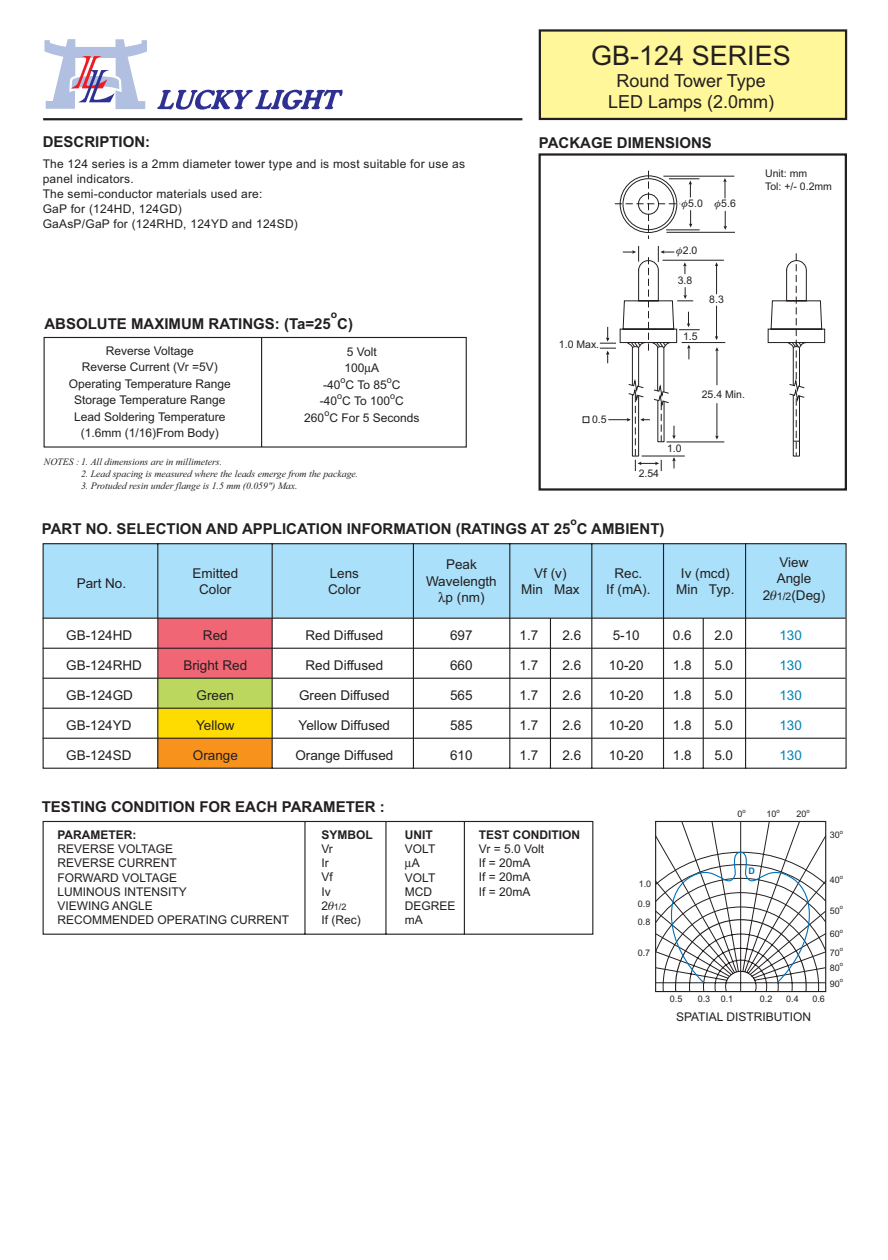
<style>
.page{position:relative;width:888px;height:1260px;background:#fff}
.page>*{position:absolute;margin:0;border:0;box-sizing:border-box;transform-origin:0 0}
.t1{font:27px "Arial";color:#231f20}
.t2{font:18px/21.8px "Arial";color:#231f20;text-align:center}
.t3{font:700 15px "Arial";color:#231f20}
.t4{font:13.5px/16.5px "Arial";color:#231f20;text-align:center}
.t5{font:13.5px "Arial";color:#0081b4}
.t6{font:12px/14.2px "Arial";color:#231f20}
.t7{font:12px/15px "Arial";letter-spacing:.02em;color:#231f20}
.t8{font:700 12px "Arial";color:#231f20}
.t9{font:10.5px/12.8px "Arial";color:#231f20}
.t10{font:700 10.5px "Arial";color:#231f20}
.t11{font:italic 9.75px "Times New Roman";color:#231f20}
.t12{font:9px "Arial";color:#231f20}
.t13{font:700 9px "Arial";color:#0072bc}
.t14{font:6px "Arial";color:#231f20}
.s1{font-size:10.5px}
.s2{font-size:12px}
</style>
<div class="page">
<div style="left:539px;top:29px;width:308px;height:91px;background:#fff79a;border:2px solid #231f20"></div>
<hr style="left:43px;top:118px;width:479px;height:2px;background:#231f20">
<svg style="left:42px;top:543px;width:805px;height:226px"></svg>
<div style="left:539px;top:153px;width:308px;height:338px;border:2px solid #231f20"></div>
<svg style="left:42px;top:820px;width:552px;height:115px"></svg>
<svg style="left:655px;top:820px;width:172px;height:173px"></svg>
<svg style="left:43px;top:336px;width:424px;height:112px"></svg>
<div style="left:583px;top:416px;width:6px;height:7px;border:1px solid #231f20"></div>
<svg style="left:44px;top:39px;width:103px;height:70px"></svg>
<svg style="left:157px;top:90px;width:186px;height:20px"></svg>
<svg style="left:439px;top:592px;width:7px;height:10px"></svg>
<svg style="left:770px;top:590px;width:7px;height:10px"></svg>
<svg style="left:328px;top:901px;width:6px;height:9px"></svg>
<svg style="left:405px;top:861px;width:7px;height:9px"></svg>
<svg style="left:365px;top:366px;width:6px;height:9px"></svg>
<svg style="left:600px;top:171px;width:225px;height:300px"></svg>
<p class="t3" style="left:43px;top:133px;width:109px">DESCRIPTION:</p>
<p class="t7" style="left:43px;top:158px;width:424px">The 124 series is a 2mm diameter tower type and is most suitable for use as panel indicators.<br>The semi-conductor materials used are:<br>GaP for (124HD, 124GD)<br>GaAsP/GaP for (124RHD, 124YD and 124SD)</p>
<p class="t10" style="left:331px;top:309px;width:8px">o</p>
<p class="t6" style="left:323px;top:345px;width:79px;line-height:16.5px;text-align:center">5 Volt<br>100 A<br>-40 C To 85 C</p>
<p class="t3" style="left:44px;top:315px;width:310px">ABSOLUTE MAXIMUM RATINGS: (Ta=25 C)</p>
<p class="t6" style="left:69px;top:344px;width:163px;line-height:16.5px;text-align:center">Reverse Voltage<br>Reverse Current (Vr =5V)<br>Operating Temperature Range<br>Storage Temperature Range<br>Lead Soldering Temperature (1.6mm (1/16)From Body)</p>
<p class="t12" style="left:341px;top:376px;width:7px">o</p>
<p class="t12" style="left:387px;top:376px;width:7px">o</p>
<p class="t6" style="left:320px;top:395px;width:85px">-40 C To 100 C</p>
<p class="t12" style="left:337px;top:393px;width:7px">o</p>
<p class="t12" style="left:390px;top:393px;width:7px">o</p>
<p class="t6" style="left:304px;top:412px;width:117px">260 C For 5 Seconds</p>
<p class="t12" style="left:324px;top:409px;width:7px">o</p>
<p class="t11" style="left:44px;top:458px;width:180px">NOTES : 1. All dimensions are in millimeters.</p>
<p class="t11" style="left:81px;top:470px;width:279px">2. Lead spacing is measured where the leads emerge from the package.</p>
<p class="t11" style="left:81px;top:482px;width:218px">3. Protuded resin under flange is 1.5 mm (0.059") Max.</p>
<h1 class="t1" style="left:591px;top:45px;width:201px">GB-124 SERIES</h1>
<h2 class="t2" style="left:608px;top:71px;width:168px">Round Tower Type<br>LED Lamps (2.0mm)</h2>
<p class="t3" style="left:539px;top:134px;width:175px">PACKAGE DIMENSIONS</p>
<p class="t9" style="left:688px;top:198px;width:16px">5.0</p>
<p class="t9" style="left:721px;top:198px;width:16px">5.6</p>
<p class="t9" style="left:683px;top:245px;width:16px">2.0</p>
<p class="t9" style="left:559px;top:339px;width:42px">1.0 Max.</p>
<p class="t9" style="left:592px;top:414px;width:16px">0.5</p>
<p class="t9" style="left:678px;top:275px;width:16px">3.8</p>
<p class="t9" style="left:683px;top:331px;width:16px">1.5</p>
<p class="t9" style="left:709px;top:294px;width:16px">8.3</p>
<p class="t9" style="left:639px;top:468px;width:22px">2.54</p>
<p class="t9" style="left:667px;top:443px;width:16px">1.0</p>
<p class="t9" style="left:702px;top:389px;width:45px">25.4 Min.</p>
<p class="t9" style="left:765px;top:168px;width:68px">Unit: mm<br>Tol: +/- 0.2mm</p>
<p class="t10" style="left:570px;top:515px;width:8px">o</p>
<p class="t3" style="left:42px;top:520px;width:624px">PART NO. SELECTION AND APPLICATION INFORMATION (RATINGS AT 25 C AMBIENT)</p>
<p class="t4" style="left:77px;top:577px;width:51px">Part No.</p>
<p class="t4" style="left:192px;top:566px;width:47px">Emitted<br>Color</p>
<p class="t4" style="left:328px;top:566px;width:34px;text-align:left">Lens<br>Color</p>
<p class="t4" style="left:426px;top:557px;width:72px">Peak<br>Wavelength p (nm)</p>
<p class="t4" style="left:521px;top:566px;width:60px">Vf (v)<br>Min Max</p>
<p class="t4" style="left:606px;top:566px;width:46px">Rec.<br>If (mA).</p>
<p class="t4" style="left:676px;top:566px;width:60px">Iv (mcd)<br>Min Typ.</p>
<p class="t4" style="left:763px;top:555px;width:64px">View<br>Angle<br>2 <span class="s1">1/2</span>(Deg)</p>
<p class="t4" style="left:66px;top:628px;width:68px">GB-124HD</p>
<p class="t4" style="left:66px;top:658px;width:77px">GB-124RHD</p>
<p class="t4" style="left:66px;top:688px;width:68px">GB-124GD</p>
<p class="t4" style="left:66px;top:718px;width:67px">GB-124YD</p>
<p class="t4" style="left:66px;top:748px;width:67px">GB-124SD</p>
<p class="t4" style="left:203px;top:628px;width:26px">Red</p>
<p class="t4" style="left:183px;top:658px;width:65px">Bright Red</p>
<p class="t4" style="left:197px;top:688px;width:39px">Green</p>
<p class="t4" style="left:196px;top:718px;width:40px">Yellow</p>
<p class="t4" style="left:193px;top:748px;width:47px">Orange</p>
<p class="t4" style="left:305px;top:628px;width:79px">Red Diffused</p>
<p class="t4" style="left:305px;top:658px;width:79px">Red Diffused</p>
<p class="t4" style="left:299px;top:688px;width:92px">Green Diffused</p>
<p class="t4" style="left:299px;top:718px;width:93px">Yellow Diffused</p>
<p class="t4" style="left:295px;top:748px;width:100px">Orange Diffused</p>
<p class="t4" style="left:450px;top:628px;width:24px">697</p>
<p class="t4" style="left:450px;top:658px;width:24px">660</p>
<p class="t4" style="left:450px;top:688px;width:24px">565</p>
<p class="t4" style="left:450px;top:718px;width:24px">585</p>
<p class="t4" style="left:450px;top:748px;width:24px">610</p>
<p class="t4" style="left:520px;top:628px;width:20px">1.7</p>
<p class="t4" style="left:520px;top:658px;width:20px">1.7</p>
<p class="t4" style="left:520px;top:688px;width:20px">1.7</p>
<p class="t4" style="left:520px;top:718px;width:20px">1.7</p>
<p class="t4" style="left:520px;top:748px;width:20px">1.7</p>
<p class="t4" style="left:562px;top:628px;width:20px">2.6</p>
<p class="t4" style="left:562px;top:658px;width:20px">2.6</p>
<p class="t4" style="left:562px;top:688px;width:20px">2.6</p>
<p class="t4" style="left:562px;top:718px;width:20px">2.6</p>
<p class="t4" style="left:562px;top:748px;width:20px">2.6</p>
<p class="t4" style="left:613px;top:628px;width:29px">5-10</p>
<p class="t4" style="left:609px;top:658px;width:36px">10-20</p>
<p class="t4" style="left:609px;top:688px;width:36px">10-20</p>
<p class="t4" style="left:609px;top:718px;width:36px">10-20</p>
<p class="t4" style="left:609px;top:748px;width:36px">10-20</p>
<p class="t4" style="left:673px;top:628px;width:20px">0.6</p>
<p class="t4" style="left:673px;top:658px;width:20px">1.8</p>
<p class="t4" style="left:673px;top:688px;width:20px">1.8</p>
<p class="t4" style="left:673px;top:718px;width:20px">1.8</p>
<p class="t4" style="left:673px;top:748px;width:20px">1.8</p>
<p class="t4" style="left:714px;top:628px;width:20px">2.0</p>
<p class="t4" style="left:714px;top:658px;width:20px">5.0</p>
<p class="t4" style="left:714px;top:688px;width:20px">5.0</p>
<p class="t4" style="left:714px;top:718px;width:20px">5.0</p>
<p class="t4" style="left:714px;top:748px;width:20px">5.0</p>
<p class="t5" style="left:779px;top:630px;width:24px">130</p>
<p class="t5" style="left:779px;top:660px;width:24px">130</p>
<p class="t5" style="left:779px;top:690px;width:24px">130</p>
<p class="t5" style="left:779px;top:720px;width:24px">130</p>
<p class="t5" style="left:779px;top:750px;width:24px">130</p>
<p class="t3" style="left:42px;top:798px;width:345px">TESTING CONDITION FOR EACH PARAMETER :</p>
<p class="t8" style="left:57px;top:828px;width:81px">PARAMETER:</p>
<p class="t6" style="left:57px;top:843px;width:233px">REVERSE VOLTAGE<br>REVERSE CURRENT<br>FORWARD VOLTAGE<br>LUMINOUS INTENSITY<br>VIEWING ANGLE<br>RECOMMENDED OPERATING CURRENT</p>
<p class="t8" style="left:321px;top:827px;width:53px">SYMBOL</p>
<p class="t6" style="left:321px;top:843px;width:13px">Vr<br>Ir<br>Vf<br>Iv</p>
<p class="t12" style="left:321px;top:903px;width:27px"><span class="s2">2</span> 1/2</p>
<p class="t6" style="left:321px;top:914px;width:41px">If (Rec)</p>
<p class="t8" style="left:405px;top:828px;width:29px">UNIT</p>
<p class="t6" style="left:405px;top:843px;width:32px">VOLT</p>
<p class="t6" style="left:412px;top:857px;width:10px">A</p>
<p class="t6" style="left:405px;top:871px;width:32px">VOLT</p>
<p class="t6" style="left:405px;top:886px;width:29px">MCD</p>
<p class="t6" style="left:405px;top:900px;width:52px">DEGREE</p>
<p class="t6" style="left:405px;top:914px;width:20px">mA</p>
<p class="t8" style="left:479px;top:827px;width:103px">TEST CONDITION</p>
<p class="t6" style="left:479px;top:843px;width:67px">Vr = 5.0 Volt<br>If = 20mA<br>If = 20mA<br>If = 20mA</p>
<p class="t12" style="left:639px;top:881px;width:14px">1.0</p>
<p class="t12" style="left:638px;top:900px;width:14px">0.9</p>
<p class="t12" style="left:638px;top:919px;width:14px">0.8</p>
<p class="t12" style="left:638px;top:949px;width:14px">0.7</p>
<p class="t12" style="left:738px;top:811px;width:7px">0</p>
<p class="t14" style="left:743px;top:808px;width:5px">o</p>
<p class="t12" style="left:767px;top:811px;width:12px">10</p>
<p class="t14" style="left:777px;top:808px;width:5px">o</p>
<p class="t12" style="left:797px;top:811px;width:12px">20</p>
<p class="t14" style="left:807px;top:808px;width:5px">o</p>
<p class="t13" style="left:748px;top:866px;width:8px">D</p>
<p class="t12" style="left:830px;top:832px;width:12px">30</p>
<p class="t14" style="left:840px;top:829px;width:5px">o</p>
<p class="t12" style="left:830px;top:877px;width:12px">40</p>
<p class="t14" style="left:840px;top:874px;width:5px">o</p>
<p class="t12" style="left:830px;top:907px;width:12px">50</p>
<p class="t14" style="left:840px;top:905px;width:5px">o</p>
<p class="t12" style="left:830px;top:931px;width:12px">60</p>
<p class="t14" style="left:840px;top:928px;width:5px">o</p>
<p class="t12" style="left:830px;top:949px;width:12px">70</p>
<p class="t14" style="left:840px;top:947px;width:5px">o</p>
<p class="t12" style="left:830px;top:964px;width:12px">80</p>
<p class="t14" style="left:840px;top:962px;width:5px">o</p>
<p class="t12" style="left:830px;top:980px;width:12px">90</p>
<p class="t14" style="left:840px;top:978px;width:5px">o</p>
<p class="t12" style="left:670px;top:996px;width:14px">0.5</p>
<p class="t12" style="left:698px;top:996px;width:37px">0.3 0.1</p>
<p class="t12" style="left:760px;top:996px;width:14px">0.2</p>
<p class="t12" style="left:786px;top:996px;width:14px">0.4</p>
<p class="t12" style="left:812px;top:996px;width:14px">0.6</p>
<p class="t6" style="left:676px;top:1011px;width:137px">SPATIAL DISTRIBUTION</p>
</div>
